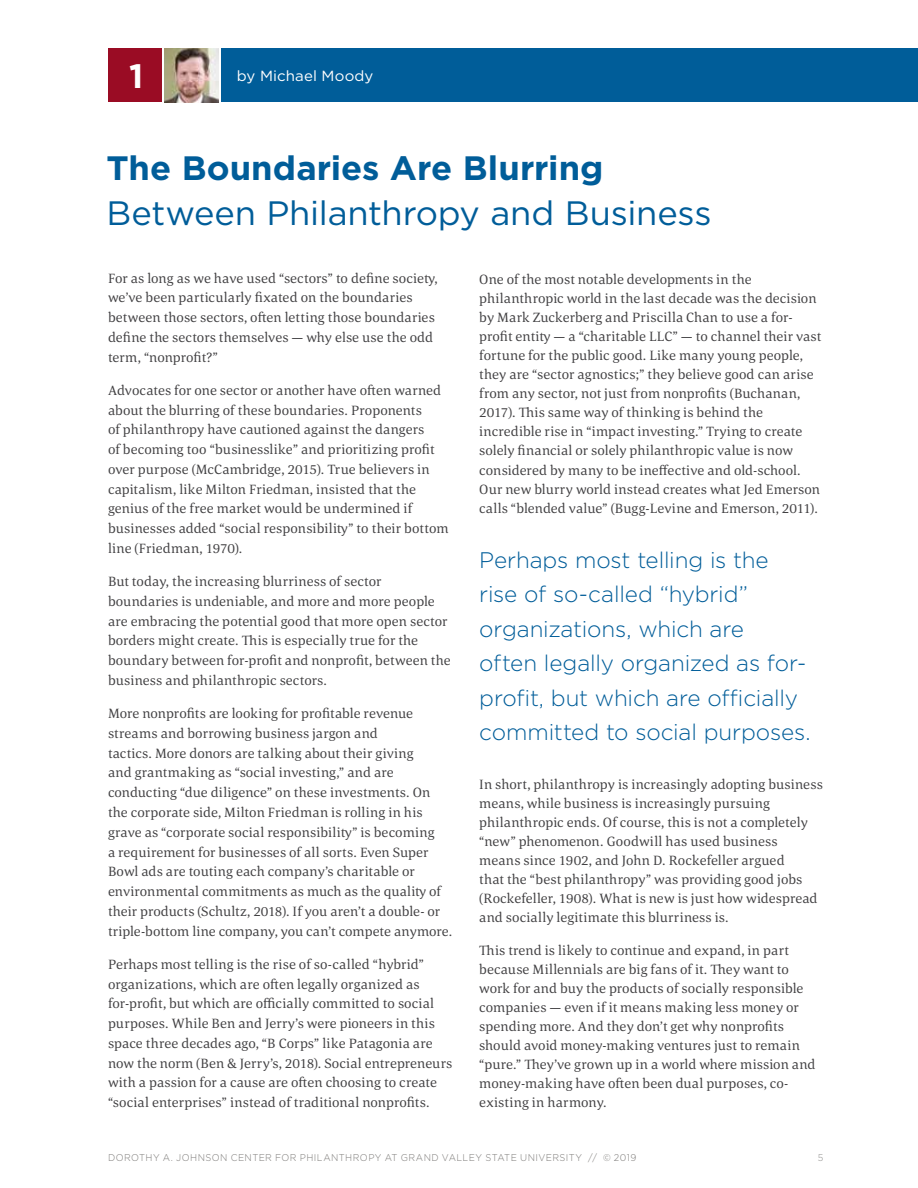
<style>
.page{position:relative;width:918px;height:1188px;background:#fff}
.page>*{position:absolute;margin:0;border:0;box-sizing:border-box;transform-origin:0 0}
.t1{font:33.75px "Gotham";letter-spacing:-.005em;color:#005d99}
.t2{font:700 33.75px "Gotham";color:#005d99}
.t3{font:700 33.75px "Gotham";color:#fff}
.t4{font:300 22.5px/34.5px "Gotham";letter-spacing:-.01em;color:#005d99}
.t5{font:14.7px "Gotham";letter-spacing:.01em;color:#fff}
.t6{font:13.8px/19.8px "Corda";letter-spacing:.01em;color:#414042}
.t7{font:300 9.75px "Gotham";letter-spacing:.045em;color:#7a7876;scale:.95 1}
.t8{font:300 9.75px "Gotham";color:#908f8d;scale:.95 1}
</style>
<div class="page">
<div style="left:222px;top:48px;width:696px;height:54px;background:#005d99"></div>
<img style="left:165px;top:48px;width:54px;height:54px">
<div style="left:108px;top:48px;width:54px;height:54px;background:#9a0c24"></div>
<h1 class="t3" style="left:129px;top:56px;width:16px">1</h1>
<p class="t5" style="left:237px;top:66px;width:138px">by Michael Moody</p>
<h1 class="t2" style="left:106px;top:148px;width:498px">The Boundaries Are Blurring</h1>
<h1 class="t1" style="left:106px;top:191px;width:607px">Between Philanthropy and Business</h1>
<p class="t6" style="left:108px;top:268px;width:331px">For as long as we have used “sectors” to define society, we’ve been particularly fixated on the boundaries between those sectors, often letting those boundaries define the sectors themselves — why else use the odd term, “nonprofit?”</p>
<p class="t6" style="left:108px;top:380px;width:342px">Advocates for one sector or another have often warned about the blurring of these boundaries. Proponents<br>of philanthropy have cautioned against the dangers<br>of becoming too “businesslike” and prioritizing profit over purpose (McCambridge, 2015). True believers in capitalism, like Milton Friedman, insisted that the genius of the free market would be undermined if businesses added “social responsibility” to their bottom line (Friedman, 1970).</p>
<p class="t6" style="left:108px;top:571px;width:344px">But today, the increasing blurriness of sector boundaries is undeniable, and more and more people are embracing the potential good that more open sector borders might create. This is especially true for the boundary between for-profit and nonprofit, between the business and philanthropic sectors.</p>
<p class="t6" style="left:108px;top:703px;width:346px">More nonprofits are looking for profitable revenue streams and borrowing business jargon and<br>tactics. More donors are talking about their giving<br>and grantmaking as “social investing,” and are conducting “due diligence” on these investments. On the corporate side, Milton Friedman is rolling in his grave as “corporate social responsibility” is becoming<br>a requirement for businesses of all sorts. Even Super Bowl ads are touting each company’s charitable or environmental commitments as much as the quality of their products (Schultz, 2018). If you aren’t a double- or triple-bottom line company, you can’t compete anymore.</p>
<p class="t6" style="left:108px;top:954px;width:346px">Perhaps most telling is the rise of so-called “hybrid” organizations, which are often legally organized as for-profit, but which are officially committed to social purposes. While Ben and Jerry’s were pioneers in this space three decades ago, “B Corps” like Patagonia are now the norm (Ben &amp; Jerry’s, 2018). Social entrepreneurs with a passion for a cause are often choosing to create “social enterprises” instead of traditional nonprofits.</p>
<p class="t6" style="left:479px;top:270px;width:344px;line-height:19px">One of the most notable developments in the philanthropic world in the last decade was the decision by Mark Zuckerberg and Priscilla Chan to use a for&shy;profit entity — a “charitable LLC” — to channel their vast fortune for the public good. Like many young people, they are “sector agnostics;” they believe good can arise from any sector, not just from nonprofits (Buchanan, 2017). This same way of thinking is behind the incredible rise in “impact investing.” Trying to create solely financial or solely philanthropic value is now considered by many to be ineffective and old-school.<br>Our new blurry world instead creates what Jed Emerson calls “blended value” (Bugg-Levine and Emerson, 2011).</p>
<h2 class="t4" style="left:479px;top:542px;width:333px">Perhaps most telling is the rise of so-called “hybrid” organizations, which are<br>often legally organized as for&shy;profit, but which are officially committed to social purposes.</h2>
<p class="t6" style="left:479px;top:774px;width:345px;line-height:19px">In short, philanthropy is increasingly adopting business means, while business is increasingly pursuing philanthropic ends. Of course, this is not a completely “new” phenomenon. Goodwill has used business<br>means since 1902, and John D. Rockefeller argued<br>that the “best philanthropy” was providing good jobs (Rockefeller, 1908). What is new is just how widespread and socially legitimate this blurriness is.</p>
<p class="t6" style="left:479px;top:940px;width:338px;line-height:19px">This trend is likely to continue and expand, in part because Millennials are big fans of it. They want to work for and buy the products of socially responsible companies — even if it means making less money or spending more. And they don’t get why nonprofits should avoid money-making ventures just to remain “pure.” They’ve grown up in a world where mission and money-making have often been dual purposes, co&shy;existing in harmony.</p>
<p class="t7" style="left:108px;top:1151px;width:558px">DOROTHY A. JOHNSON CENTER FOR PHILANTHROPY AT GRAND VALLEY STATE UNIVERSITY // © 2019</p>
<p class="t8" style="left:818px;top:1151px;width:7px">5</p>
</div>
